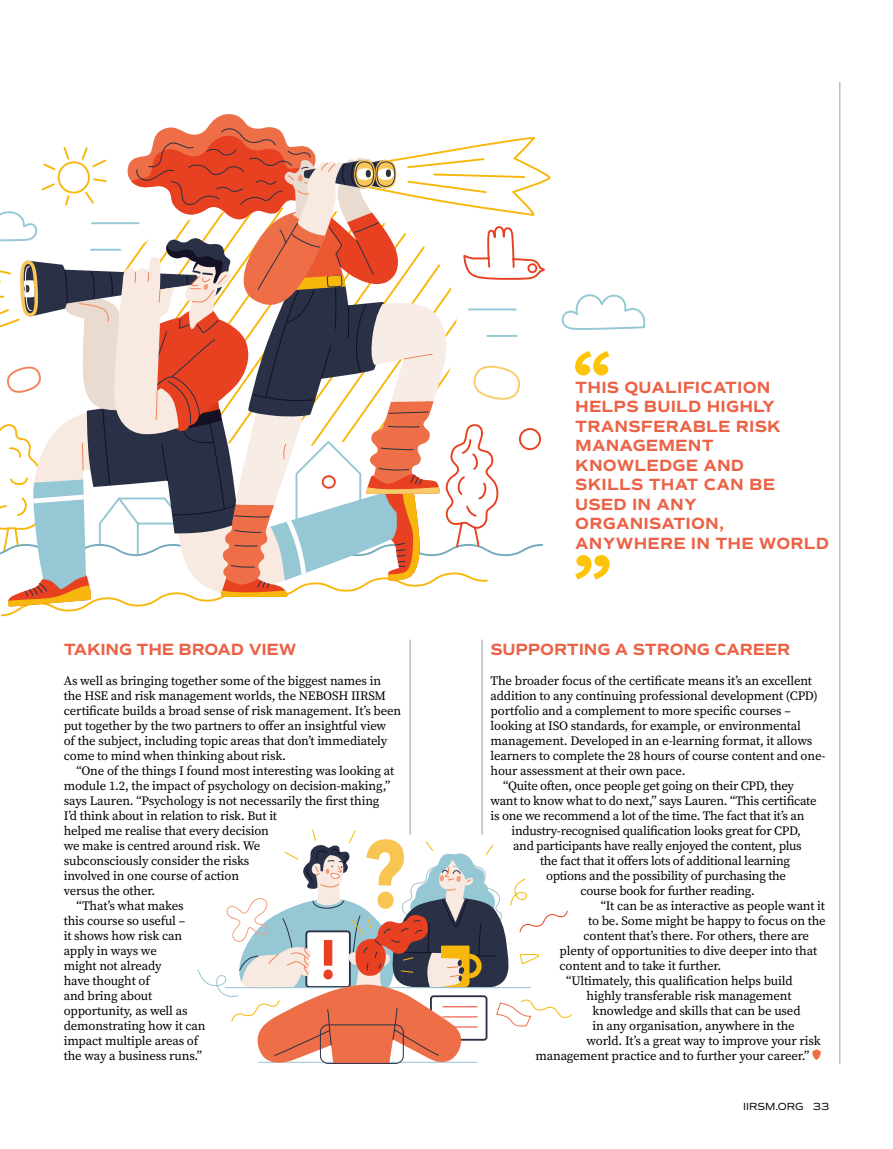
<style>
.page{position:relative;width:893px;height:1149px;background:#fff}
.page>*{position:absolute;margin:0;border:0;box-sizing:border-box;transform-origin:0 0}
.Feature_Quote_Style{font:700 16.5px/19.5px "Commuters Sans";letter-spacing:.01em;color:#ec6246}
.Subhead_Feature_Cent{font:700 16.5px "Commuters Sans";letter-spacing:-.015em;color:#ec6246}
.Body_Serif{font:12.75px/15px "Source Serif 4";letter-spacing:-.01em;color:#000}
.t1{font:10.5px "Commuters Sans";letter-spacing:-.005em;color:#000}
</style>
<div class="page">
<hr style="left:840px;top:82px;width:1px;height:981px;background:#97a1a7">
<hr style="left:410px;top:639px;width:1px;height:195px;background:#97a1a7">
<hr style="left:482px;top:639px;width:1px;height:195px;background:#97a1a7">
<svg style="left:575px;top:351px;width:34px;height:24px"></svg>
<svg style="left:575px;top:555px;width:35px;height:24px"></svg>
<svg style="left:561px;top:294px;width:85px;height:36px"></svg>
<svg style="left:0;top:114px;width:551px;height:503px"></svg>
<svg style="left:197px;top:838px;width:371px;height:226px"></svg>
<svg style="left:812px;top:1049px;width:9px;height:10px"></svg>
<p class="Subhead_Feature_Cent" style="left:64px;top:638px;width:234px">TAKING THE BROAD VIEW</p>
<p class="Body_Serif" style="left:64px;top:672px;width:339px">As well as bringing together some of the biggest names in the HSE and risk management worlds, the NEBOSH IIRSM certificate builds a broad sense of risk management. It’s been put together by the two partners to offer an insightful view<br>of the subject, including topic areas that don’t immediately come to mind when thinking about risk.</p>
<p class="Body_Serif" style="left:64px;top:762px;width:332px;text-indent:13px">“One of the things I found most interesting was looking at module 1.2, the impact of psychology on decision-making,” says Lauren. “Psychology is not necessarily the first thing I’d think about in relation to risk. But it<br>helped me realise that every decision<br>we make is centred around risk. We<br>subconsciously consider the risks<br>involved in one course of action<br>versus the other.</p>
<p class="Body_Serif" style="left:64px;top:897px;width:143px;text-indent:13px">“That’s what makes this course so useful –<br>it shows how risk can apply in ways we<br>might not already<br>have thought of<br>and bring about opportunity, as well as demonstrating how it can impact multiple areas of the way a business runs.”</p>
<p class="Feature_Quote_Style" style="left:575px;top:377px;width:207px">THIS QUALIFICATION<br>HELPS BUILD HIGHLY<br>TRANSFERABLE RISK<br>MANAGEMENT<br>KNOWLEDGE AND<br>SKILLS THAT CAN BE<br>USED IN ANY<br>ORGANISATION,</p>
<p class="Feature_Quote_Style" style="left:575px;top:533px;width:255px">ANYWHERE IN THE WORLD</p>
<p class="Subhead_Feature_Cent" style="left:491px;top:638px;width:301px">SUPPORTING A STRONG CAREER</p>
<p class="Body_Serif" style="left:491px;top:672px;width:336px">The broader focus of the certificate means it’s an excellent addition to any continuing professional development (CPD) portfolio and a complement to more specific courses – looking at ISO standards, for example, or environmental management. Developed in an e-learning format, it allows learners to complete the 28 hours of course content and one&shy;hour assessment at their own pace.</p>
<p class="Body_Serif" style="left:503px;top:777px;width:292px">“Quite often, once people get going on their CPD, they</p>
<p class="Body_Serif" style="left:491px;top:792px;width:328px">want to know what to do next,” says Lauren. “This certificate</p>
<p class="Body_Serif" style="left:491px;top:807px;width:315px">is one we recommend a lot of the time. The fact that it’s an</p>
<p class="Body_Serif" style="left:512px;top:822px;width:291px">industry-recognised qualification looks great for CPD,</p>
<p class="Body_Serif" style="left:513px;top:837px;width:290px">and participants have really enjoyed the content, plus</p>
<p class="Body_Serif" style="left:540px;top:852px;width:252px">the fact that it offers lots of additional learning</p>
<p class="Body_Serif" style="left:546px;top:867px;width:242px">options and the possibility of purchasing the</p>
<p class="Body_Serif" style="left:581px;top:882px;width:176px">course book for further reading.</p>
<p class="Body_Serif" style="left:601px;top:897px;width:226px">“It can be as interactive as people want it</p>
<p class="Body_Serif" style="left:588px;top:912px;width:239px">to be. Some might be happy to focus on the</p>
<p class="Body_Serif" style="left:584px;top:927px;width:227px">content that’s there. For others, there are</p>
<p class="Body_Serif" style="left:560px;top:942px;width:259px">plenty of opportunities to dive deeper into that</p>
<p class="Body_Serif" style="left:560px;top:957px;width:163px">content and to take it further.</p>
<p class="Body_Serif" style="left:566px;top:972px;width:228px">“Ultimately, this qualification helps build</p>
<p class="Body_Serif" style="left:587px;top:987px;width:207px">highly transferable risk management</p>
<p class="Body_Serif" style="left:593px;top:1002px;width:209px">knowledge and skills that can be used</p>
<p class="Body_Serif" style="left:593px;top:1017px;width:204px">in any organisation, anywhere in the</p>
<p class="Body_Serif" style="left:587px;top:1032px;width:236px">world. It’s a great way to improve your risk</p>
<p class="Body_Serif" style="left:536px;top:1047px;width:275px">management practice and to further your career.”</p>
<p class="t1" style="left:743px;top:1099px;width:87px">IIRSM.ORG 33</p>
</div>
